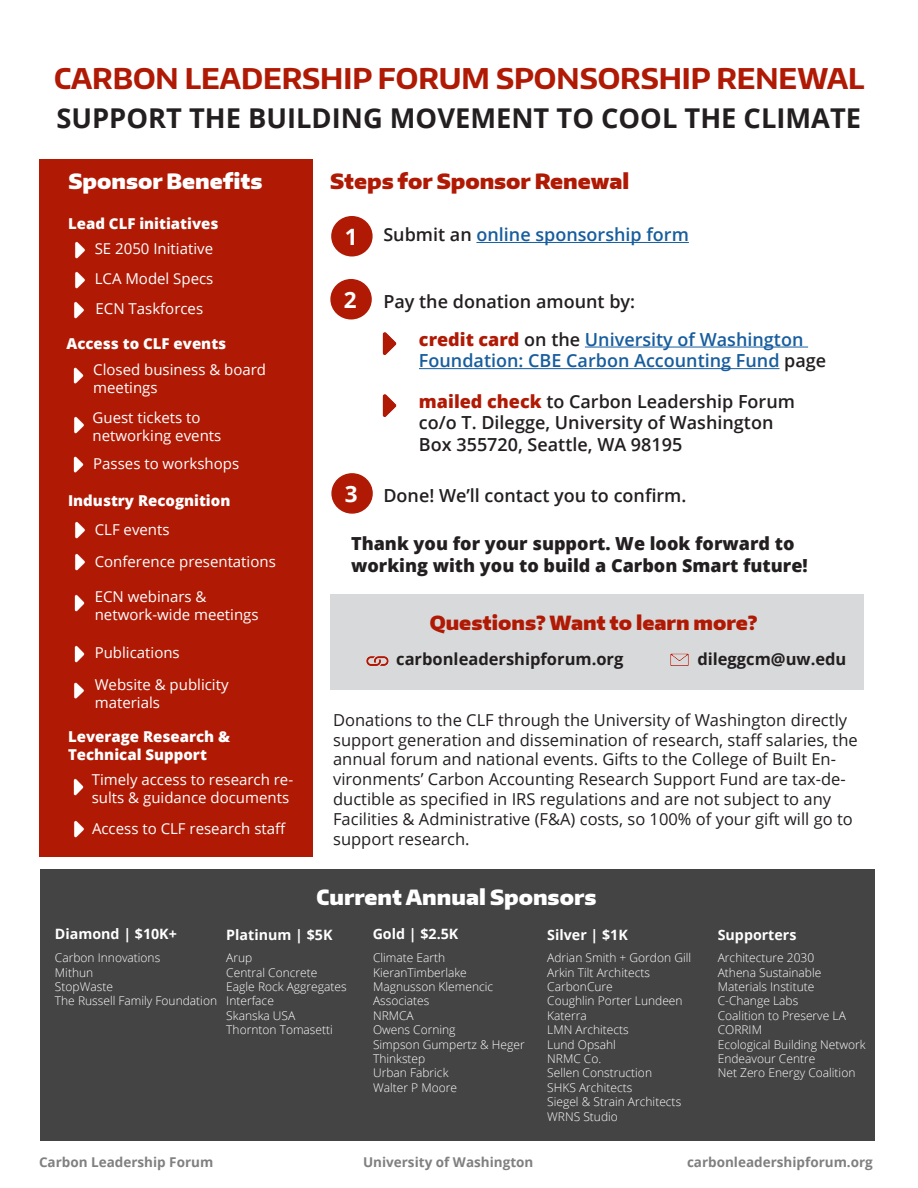
<style>
.page{position:relative;width:918px;height:1188px;background:#fff}
.page>*{position:absolute;margin:0;border:0;box-sizing:border-box;transform-origin:0 0}
.t1{font:700 28.5px "Encode Sans Normal";color:#b01a05}
.t2{font:700 27.3px "Open Sans";color:#231f20}
.t3{font:700 22.5px "Open Sans";color:#fff}
.t4{font:900 21px "Encode Sans Normal";color:#fff}
.t5{font:900 21px "Encode Sans Normal";color:#b01a05}
.t6{font:900 19.5px "Encode Sans Normal";color:#b01a05}
.t7{font:600 18px "Open Sans";color:#231f20}
.t8{font:600 18px "Open Sans";color:#175d9e}
.t9{font:800 18px "Open Sans";color:#231f20}
.t10{font:16.5px/19.8px "Open Sans";color:#231f20}
.t11{font:700 16.5px "Open Sans";color:#231f20}
.t12{font:15px/18px "Open Sans";color:#fff}
.t13{font:800 15px "Open Sans";color:#fff}
.t14{font:700 14.25px "Open Sans";color:#fff}
.t15{font:700 13.5px "Open Sans";color:#808080}
.t16{font:300 12px/14.4px "Open Sans";color:#fff}
.s1{color:#231f20}
.s2{font-weight:800;color:#b01a05}
</style>
<div class="page">
<div style="left:330px;top:594px;width:534px;height:95px;background:#d8d9da"></div>
<div style="left:40px;top:159px;width:273px;height:698px;background:#b01a05"></div>
<hr style="left:476px;top:242px;width:213px;height:1px;background:#175d9e">
<div style="left:40px;top:870px;width:834px;height:271px;background:#444"></div>
<img style="left:75px;top:241px;width:10px;height:18px">
<img style="left:75px;top:271px;width:10px;height:18px">
<img style="left:73px;top:367px;width:11px;height:17px">
<img style="left:74px;top:416px;width:10px;height:18px">
<img style="left:73px;top:456px;width:11px;height:17px">
<img style="left:75px;top:521px;width:10px;height:18px">
<img style="left:75px;top:553px;width:10px;height:18px">
<img style="left:74px;top:594px;width:11px;height:18px">
<img style="left:74px;top:645px;width:11px;height:18px">
<img style="left:74px;top:682px;width:10px;height:17px">
<img style="left:74px;top:301px;width:10px;height:18px">
<hr style="left:585px;top:347px;width:223px;height:1px;background:#175d9e">
<hr style="left:419px;top:368px;width:361px;height:1px;background:#175d9e">
<img style="left:366px;top:656px;width:23px;height:10px">
<img style="left:670px;top:653px;width:19px;height:13px">
<div style="left:332px;top:217px;width:40px;height:39px;background:#b01a05;border-radius:50%"></div>
<div style="left:331px;top:216px;width:42px;height:40px;border:2px solid #b01a05;border-radius:50%"></div>
<img style="left:382px;top:332px;width:15px;height:23px">
<img style="left:382px;top:394px;width:15px;height:23px">
<div style="left:332px;top:474px;width:40px;height:39px;background:#b01a05;border-radius:50%"></div>
<div style="left:331px;top:473px;width:42px;height:41px;border:2px solid #b01a05;border-radius:50%"></div>
<div style="left:331px;top:280px;width:40px;height:39px;background:#b01a05;border-radius:50%"></div>
<div style="left:330px;top:279px;width:42px;height:40px;border:2px solid #b01a05;border-radius:50%"></div>
<img style="left:73px;top:778px;width:11px;height:18px">
<img style="left:74px;top:820px;width:10px;height:18px">
<p class="t1" style="left:54px;top:60px;width:812px">CARBON LEADERSHIP FORUM SPONSORSHIP RENEWAL</p>
<p class="t2" style="left:56px;top:99px;width:806px">SUPPORT THE BUILDING MOVEMENT TO COOL THE CLIMATE</p>
<p class="t4" style="left:68px;top:167px;width:196px">Sponsor Benefits</p>
<p class="t13" style="left:68px;top:212px;width:152px">Lead CLF initiatives</p>
<p class="t12" style="left:95px;top:239px;width:120px">SE 2050 Initiative</p>
<p class="t12" style="left:95px;top:269px;width:120px">LCA Model Specs</p>
<p class="t12" style="left:96px;top:299px;width:109px">ECN Taskforces</p>
<p class="t13" style="left:67px;top:332px;width:161px">Access to CLF events</p>
<p class="t12" style="left:93px;top:360px;width:174px">Closed business &amp; board meetings</p>
<p class="t12" style="left:93px;top:408px;width:110px">Guest tickets to</p>
<p class="t12" style="left:93px;top:426px;width:130px">networking events</p>
<p class="t12" style="left:93px;top:454px;width:147px">Passes to workshops</p>
<p class="t13" style="left:68px;top:490px;width:164px">Industry Recognition</p>
<p class="t12" style="left:95px;top:520px;width:76px">CLF events</p>
<p class="t12" style="left:95px;top:552px;width:183px">Conference presentations</p>
<p class="t12" style="left:95px;top:587px;width:113px">ECN webinars &amp;</p>
<p class="t12" style="left:95px;top:605px;width:165px">network-wide meetings</p>
<p class="t12" style="left:95px;top:643px;width:87px">Publications</p>
<p class="t12" style="left:95px;top:675px;width:135px">Website &amp; publicity</p>
<p class="t12" style="left:95px;top:693px;width:67px">materials</p>
<p class="t13" style="left:68px;top:725px;width:164px">Leverage Research &amp;</p>
<p class="t13" style="left:68px;top:743px;width:140px">Technical Support</p>
<p class="t12" style="left:92px;top:770px;width:203px">Timely access to research re&shy;sults &amp; guidance documents</p>
<p class="t12" style="left:92px;top:819px;width:195px">Access to CLF research staff</p>
<p class="t5" style="left:330px;top:167px;width:301px">Steps for Sponsor Renewal</p>
<p class="t3" style="left:345px;top:221px;width:14px">1</p>
<p class="t8" style="left:383px;top:222px;width:307px"><span class="s1">Submit an</span> online sponsorship form</p>
<p class="t3" style="left:344px;top:284px;width:14px">2</p>
<p class="t7" style="left:383px;top:289px;width:253px">Pay the donation amount by:</p>
<p class="t8" style="left:419px;top:327px;width:386px"><span class="s2">credit card</span> <span class="s1">on the</span> University of Washington</p>
<p class="t8" style="left:419px;top:348px;width:409px">Foundation: CBE Carbon Accounting Fund <span class="s1">page</span></p>
<p class="t7" style="left:419px;top:389px;width:378px"><span class="s2">mailed check</span> to Carbon Leadership Forum</p>
<p class="t7" style="left:419px;top:411px;width:356px">co/o T. Dilegge, University of Washington</p>
<p class="t7" style="left:419px;top:432px;width:265px">Box 355720, Seattle, WA 98195</p>
<p class="t3" style="left:345px;top:478px;width:14px">3</p>
<p class="t7" style="left:383px;top:483px;width:305px">Done! We’ll contact you to confirm.</p>
<p class="t9" style="left:351px;top:530px;width:445px">Thank you for your support. We look forward to</p>
<p class="t9" style="left:351px;top:552px;width:458px">working with you to build a Carbon Smart future!</p>
<p class="t6" style="left:430px;top:610px;width:329px">Questions? Want to learn more?</p>
<p class="t11" style="left:396px;top:647px;width:229px">carbonleadershipforum.org</p>
<p class="t11" style="left:697px;top:647px;width:151px">dileggcm@uw.edu</p>
<p class="t10" style="left:333px;top:709px;width:526px">Donations to the CLF through the University of Washington directly support generation and dissemination of research, staff salaries, the annual forum and national events. Gifts to the College of Built En&shy;vironments’ Carbon Accounting Research Support Fund are tax-de&shy;ductible as specified in IRS regulations and are not subject to any Facilities &amp; Administrative (F&amp;A) costs, so 100% of your gift will go to support research.</p>
<p class="t4" style="left:317px;top:883px;width:281px">Current Annual Sponsors</p>
<p class="t14" style="left:55px;top:924px;width:123px">Diamond | $10K+</p>
<p class="t16" style="left:55px;top:950px;width:107px">Carbon Innovations</p>
<p class="t16" style="left:55px;top:965px;width:40px">Mithun</p>
<p class="t16" style="left:55px;top:979px;width:59px">StopWaste</p>
<p class="t16" style="left:55px;top:994px;width:164px">The Russell Family Foundation</p>
<p class="t14" style="left:226px;top:924px;width:108px">Platinum | $5K</p>
<p class="t16" style="left:226px;top:950px;width:28px">Arup</p>
<p class="t16" style="left:226px;top:965px;width:93px">Central Concrete</p>
<p class="t16" style="left:226px;top:979px;width:122px">Eagle Rock Aggregates</p>
<p class="t16" style="left:226px;top:994px;width:49px">Interface</p>
<p class="t16" style="left:226px;top:1008px;width:71px">Skanska USA</p>
<p class="t16" style="left:226px;top:1022px;width:108px">Thornton Tomasetti</p>
<p class="t14" style="left:373px;top:924px;width:87px">Gold | $2.5K</p>
<p class="t16" style="left:373px;top:950px;width:74px">Climate Earth</p>
<p class="t16" style="left:373px;top:965px;width:122px">KieranTimberlake<br>Magnusson Klemencic</p>
<p class="t16" style="left:373px;top:994px;width:58px">Associates</p>
<p class="t16" style="left:373px;top:1008px;width:153px">NRMCA<br>Owens Corning<br>Simpson Gumpertz &amp; Heger<br>Thinkstep<br>Urban Fabrick</p>
<p class="t16" style="left:373px;top:1080px;width:85px">Walter P Moore</p>
<p class="t14" style="left:547px;top:924px;width:82px">Silver | $1K</p>
<p class="t14" style="left:718px;top:924px;width:80px">Supporters</p>
<p class="t16" style="left:547px;top:950px;width:145px">Adrian Smith + Gordon Gill<br>Arkin Tilt Architects</p>
<p class="t16" style="left:547px;top:979px;width:67px">CarbonCure</p>
<p class="t16" style="left:547px;top:994px;width:137px">Coughlin Porter Lundeen<br>Katerra</p>
<p class="t16" style="left:547px;top:1022px;width:135px">LMN Architects<br>Lund Opsahl<br>NRMC Co.<br>Sellen Construction<br>SHKS Architects<br>Siegel &amp; Strain Architects</p>
<p class="t16" style="left:547px;top:1109px;width:72px">WRNS Studio</p>
<p class="t16" style="left:718px;top:950px;width:105px">Architecture 2030<br>Athena Sustainable</p>
<p class="t16" style="left:718px;top:979px;width:98px">Materials Institute</p>
<p class="t16" style="left:718px;top:994px;width:149px">C-Change Labs<br>Coalition to Preserve LA<br>CORRIM<br>Ecological Building Network<br>Endeavour Centre<br>Net Zero Energy Coalition</p>
<p class="t15" style="left:39px;top:1152px;width:176px">Carbon Leadership Forum</p>
<p class="t15" style="left:363px;top:1152px;width:172px">University of Washington</p>
<p class="t15" style="left:687px;top:1152px;width:187px">carbonleadershipforum.org</p>
</div>
